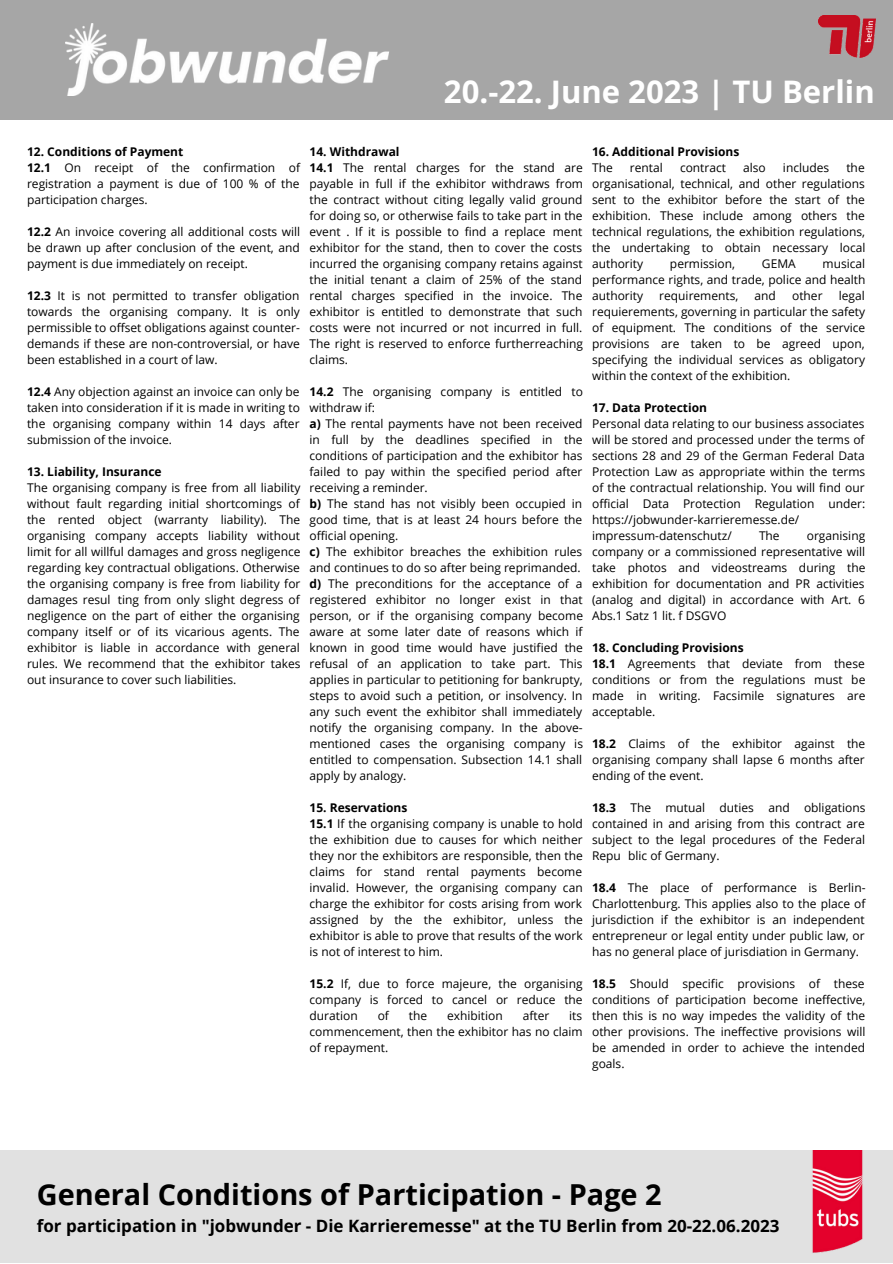
<style>
.page{position:relative;width:893px;height:1264px;background:#fff}
.page>*{position:absolute;margin:0;border:0;box-sizing:border-box;transform-origin:0 0}
.t1{font:700 31.05px "Open Sans";color:#fff}
.t2{font:700 28.8px "Open Sans";color:#000}
.t3{font:700 16.95px "Open Sans";color:#000}
.t4{font:12px/16px "Open Sans";color:#000;text-align:justify}
.t5{font:700 12px "Open Sans";color:#000}
.s1{font-weight:700}
</style>
<div class="page">
<div style="left:0;top:0;width:892px;height:119px;background:#a6a6a6"></div>
<img style="left:818px;top:15px;width:57px;height:43px">
<img style="left:66px;top:24px;width:323px;height:71px">
<div style="left:0;top:1150px;width:892px;height:112px;background:#e1e1e1"></div>
<img style="left:812px;top:1150px;width:51px;height:103px">
<h1 class="t1" style="left:444px;top:70px;width:432px">20.-22. June 2023 | TU Berlin</h1>
<p class="t4" style="left:27px;top:143px;width:274px;text-align:left"><span class="s1">12. Conditions of Payment<br>12.1</span> On receipt of the confirmation of registration a payment is due of 100 % of the participation charges.</p>
<p class="t4" style="left:27px;top:223px;width:275px"><span class="s1">12.2</span> An invoice covering all additional costs will be drawn up after conclusion of the event, and payment is due immediately on receipt.</p>
<p class="t4" style="left:27px;top:287px;width:274px"><span class="s1">12.3</span> It is not permitted to transfer obligation towards the organising company. It is only permissible to offset obligations against counter&shy;demands if these are non-controversial, or have been established in a court of law.</p>
<p class="t4" style="left:27px;top:383px;width:274px"><span class="s1">12.4</span> Any objection against an invoice can only be taken into consideration if it is made in writing to the organising company within 14 days after submission of the invoice.</p>
<p class="t5" style="left:27px;top:463px;width:136px">13. Liability, Insurance</p>
<p class="t4" style="left:27px;top:479px;width:275px">The organising company is free from all liability without fault regarding initial shortcomings of the rented object (warranty liability). The organising company accepts liability without limit for all willful damages and gross negligence regarding key contractual obligations. Otherwise the organising company is free from liability for damages resul ting from only slight degress of negligence on the part of either the organising company itself or of its vicarious agents. The exhibitor is liable in accordance with general rules. We recommend that the exhibitor takes out insurance to cover such liabilities.</p>
<p class="t4" style="left:309px;top:143px;width:275px;text-align:left"><span class="s1">14. Withdrawal<br>14.1</span> The rental charges for the stand are payable in full if the exhibitor withdraws from the contract without citing legally valid ground for doing so, or otherwise fails to take part in the event . If it is possible to find a replace ment exhibitor for the stand, then to cover the costs incurred the organising company retains against the initial tenant a claim of 25% of the stand rental charges specified in the invoice. The exhibitor is entitled to demonstrate that such costs were not incurred or not incurred in full.<br>The right is reserved to enforce furtherreaching claims.</p>
<p class="t4" style="left:309px;top:383px;width:275px;text-align:left"><span class="s1">14.2</span> The organising company is entitled to withdraw if:<br><span class="s1">a)</span> The rental payments have not been received in full by the deadlines specified in the conditions of participation and the exhibitor has failed to pay within the specified period after receiving a reminder.<br><span class="s1">b)</span> The stand has not visibly been occupied in good time, that is at least 24 hours before the official opening.<br><span class="s1">c)</span> The exhibitor breaches the exhibition rules and continues to do so after being reprimanded. <span class="s1">d)</span> The preconditions for the acceptance of a registered exhibitor no longer exist in that person, or if the organising company become aware at some later date of reasons which if known in good time would have justified the refusal of an application to take part. This applies in particular to petitioning for bankrupty, steps to avoid such a petition, or insolvency. In any such event the exhibitor shall immediately notify the organising company. In the above&shy;mentioned cases the organising company is entitled to compensation. Subsection 14.1 shall apply by analogy.</p>
<p class="t4" style="left:309px;top:799px;width:275px;text-align:left"><span class="s1">15. Reservations<br>15.1</span> If the organising company is unable to hold the exhibition due to causes for which neither they nor the exhibitors are responsible, then the claims for stand rental payments become invalid. However, the organising company can charge the exhibitor for costs arising from work assigned by the the exhibitor, unless the exhibitor is able to prove that results of the work is not of interest to him.</p>
<p class="t4" style="left:309px;top:974px;width:274px"><span class="s1">15.2</span> If, due to force majeure, the organising company is forced to cancel or reduce the duration</p>
<p class="t4" style="left:377px;top:1006px;width:13px">of</p>
<p class="t4" style="left:409px;top:1006px;width:20px">the</p>
<p class="t4" style="left:447px;top:1006px;width:57px">exhibition</p>
<p class="t4" style="left:522px;top:1006px;width:28px">after</p>
<p class="t4" style="left:309px;top:1006px;width:274px;text-indent:259px">its commencement, then the exhibitor has no claim of repayment.</p>
<p class="t5" style="left:592px;top:143px;width:149px">16. Additional Provisions</p>
<p class="t4" style="left:592px;top:159px;width:22px">The</p>
<p class="t4" style="left:630px;top:159px;width:34px">rental</p>
<p class="t4" style="left:680px;top:159px;width:48px">contract</p>
<p class="t4" style="left:743px;top:159px;width:24px">also</p>
<p class="t4" style="left:783px;top:159px;width:48px">includes</p>
<p class="t4" style="left:592px;top:159px;width:275px;text-indent:254px">the organisational, technical, and other regulations sent to the exhibitor before the start of the exhibition. These include among others the technical regulations, the exhibition regulations, the undertaking to obtain necessary local authority</p>
<p class="t4" style="left:592px;top:255px;width:275px;text-indent:230px">musical performance rights, and trade, police and health authority</p>
<p class="t4" style="left:670px;top:255px;width:67px">permission,</p>
<p class="t4" style="left:762px;top:255px;width:35px">GEMA</p>
<p class="t4" style="left:592px;top:287px;width:274px;text-indent:246px">legal requierements, governing in particular the safety of equipment. The conditions of the service provisions are taken to be agreed upon, specifying the individual services as obligatory within the context of the exhibition.</p>
<p class="t5" style="left:592px;top:399px;width:116px">17. Data Protection</p>
<p class="t4" style="left:592px;top:415px;width:274px;text-align:left">Personal data relating to our business associates will be stored and processed under the terms of sections 28 and 29 of the German Federal Data Protection Law as appropriate within the terms of the contractual relationship. You will find our official Data Protection Regulation under: https://jobwunder-karrieremesse.de/ impressum-datenschutz/</p>
<p class="t4" style="left:659px;top:287px;width:81px">requirements,</p>
<p class="t4" style="left:754px;top:287px;width:23px">and</p>
<p class="t4" style="left:792px;top:287px;width:32px">other</p>
<p class="t4" style="left:759px;top:527px;width:22px">The</p>
<p class="t4" style="left:592px;top:527px;width:275px;text-indent:215px">organising company or a commissioned representative will take photos and videostreams during the exhibition for documentation and PR activities (analog and digital) in accordance with Art. 6<br>Abs.1 Satz 1 lit. f DSGVO</p>
<p class="t4" style="left:592px;top:639px;width:275px;text-align:left"><span class="s1">18. Concluding Provisions<br>18.1</span> Agreements that deviate from these conditions or from the regulations must be made in writing. Facsimile signatures are acceptable.</p>
<p class="t4" style="left:592px;top:735px;width:275px"><span class="s1">18.2</span> Claims of the exhibitor against the organising company shall lapse 6 months after ending of the event.</p>
<p class="t4" style="left:592px;top:799px;width:275px"><span class="s1">18.3</span> The mutual duties and obligations contained in and arising from this contract are subject to the legal procedures of the Federal Repu blic of Germany.</p>
<p class="t4" style="left:592px;top:878px;width:275px"><span class="s1">18.4</span> The place of performance is Berlin-Charlottenburg. This applies also to the place of jurisdiction if the exhibitor is an independent entrepreneur or legal entity under public law, or has no general place of jurisdiation in Germany.</p>
<p class="t4" style="left:592px;top:974px;width:275px"><span class="s1">18.5</span> Should specific provisions of these conditions of participation become ineffective, then this is no way impedes the validity of the other provisions. The ineffective provisions will be amended in order to achieve the intended goals.</p>
<h2 class="t2" style="left:37px;top:1174px;width:626px">General Conditions of Participation - Page 2</h2>
<h3 class="t3" style="left:37px;top:1213px;width:744px">for participation in "jobwunder - Die Karrieremesse" at the TU Berlin from 20-22.06.2023</h3>
</div>
